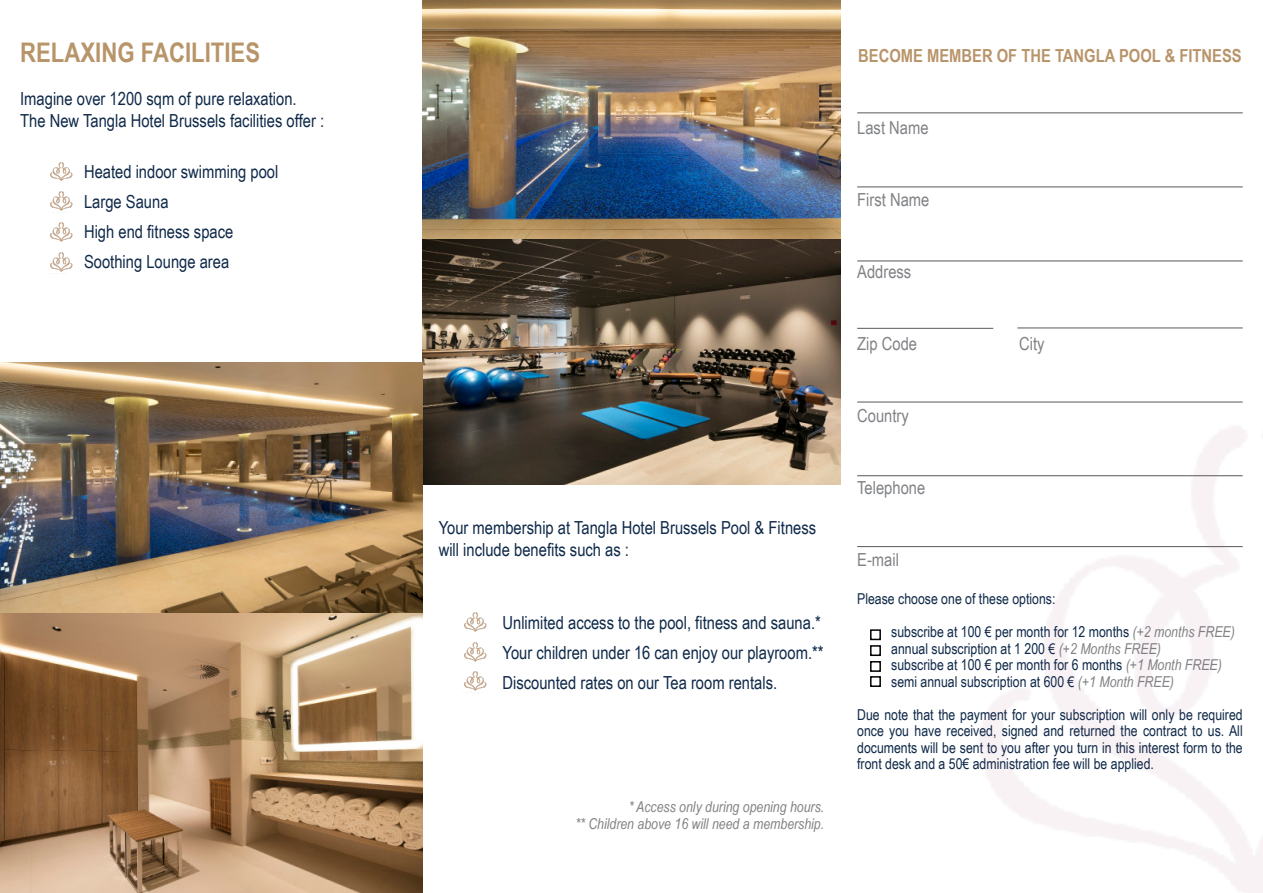
<style>
.page{position:relative;width:1263px;height:893px;background:#fff}
.page>*{position:absolute;margin:0;border:0;box-sizing:border-box;transform-origin:0 0}
.t1{font:700 27px "Arial Narrow";color:#b89469}
.t2{font:18px/30px "Arial Narrow";color:#0f2949}
.t3{font:18px "Arial Narrow";color:#808285}
.t4{font:700 18px "Arial Narrow";color:#b89469}
.t5{font:15px/16.5px "Arial Narrow";color:#0f2949;text-align:justify}
.t6{font:italic 15px "Arial Narrow";color:#808285}
.s1{font-style:italic;color:#808285}
</style>
<div class="page">
<hr style="left:857px;top:113px;width:386px;height:1px;background:#57585a">
<hr style="left:857px;top:475px;width:386px;height:1px;background:#57585a">
<hr style="left:857px;top:402px;width:386px;height:1px;background:#57585a">
<hr style="left:857px;top:546px;width:386px;height:1px;background:#57585a">
<hr style="left:857px;top:261px;width:386px;height:1px;background:#57585a">
<hr style="left:857px;top:187px;width:386px;height:1px;background:#57585a">
<hr style="left:857px;top:328px;width:136px;height:1px;background:#57585a">
<hr style="left:1017px;top:328px;width:226px;height:1px;background:#57585a">
<img style="left:422px;top:0;width:419px;height:485px">
<img style="left:0;top:362px;width:422px;height:531px">
<img style="left:50px;top:191px;width:23px;height:20px">
<img style="left:464px;top:612px;width:23px;height:20px">
<img style="left:50px;top:162px;width:23px;height:19px">
<img style="left:50px;top:222px;width:23px;height:20px">
<img style="left:50px;top:252px;width:23px;height:20px">
<div style="left:870px;top:676px;width:11px;height:11px;border:2px solid #000"></div>
<div style="left:870px;top:645px;width:11px;height:11px;border:2px solid #000"></div>
<div style="left:870px;top:629px;width:11px;height:11px;border:2px solid #000"></div>
<div style="left:870px;top:661px;width:11px;height:11px;border:2px solid #000"></div>
<img style="left:464px;top:642px;width:23px;height:20px">
<img style="left:464px;top:671px;width:23px;height:20px">
<img style="left:941px;top:401px;width:322px;height:492px">
<p class="t1" style="left:20px;top:32px;width:241px">RELAXING FACILITIES</p>
<p class="t2" style="left:20px;top:83px;width:278px">Imagine over 1200 sqm of pure relaxation.</p>
<p class="t2" style="left:20px;top:105px;width:305px">The New Tangla Hotel Brussels facilities offer :</p>
<p class="t2" style="left:84px;top:156px;width:196px">Heated indoor swimming pool<br>Large Sauna<br>High end fitness space<br>Soothing Lounge area</p>
<p class="t2" style="left:439px;top:517px;width:379px;line-height:21.6px">Your membership at Tangla Hotel Brussels Pool &amp; Fitness will include benefits such as :</p>
<p class="t2" style="left:502px;top:607px;width:323px">Unlimited access to the pool, fitness and sauna.*<br>Your children under 16 can enjoy our playroom.**<br>Discounted rates on our Tea room rentals.</p>
<p class="t6" style="left:629px;top:797px;width:197px">* Access only during opening hours.</p>
<p class="t6" style="left:575px;top:813px;width:250px">** Children above 16 will need a membership.</p>
<p class="t4" style="left:858px;top:42px;width:385px">BECOME MEMBER OF THE TANGLA POOL &amp; FITNESS</p>
<p class="t3" style="left:857px;top:114px;width:73px">Last Name</p>
<p class="t3" style="left:857px;top:186px;width:74px">First Name</p>
<p class="t3" style="left:857px;top:258px;width:56px">Address</p>
<p class="t3" style="left:857px;top:330px;width:61px">Zip Code</p>
<p class="t3" style="left:1019px;top:330px;width:27px">City</p>
<p class="t3" style="left:857px;top:402px;width:53px">Country</p>
<p class="t3" style="left:857px;top:474px;width:70px">Telephone</p>
<p class="t3" style="left:857px;top:546px;width:43px">E-mail</p>
<p class="t5" style="left:857px;top:590px;width:200px">Please choose one of these options:</p>
<p class="t5" style="left:891px;top:623px;width:345px">subscribe at 100 € per month for 12 months <span class="s1">(+2 months FREE)</span></p>
<p class="t5" style="left:891px;top:639px;width:271px">annual subscription at 1 200 € <span class="s1">(+2 Months FREE)</span></p>
<p class="t5" style="left:891px;top:656px;width:332px">subscribe at 100 € per month for 6 months <span class="s1">(+1 Month FREE)</span></p>
<p class="t5" style="left:891px;top:672px;width:284px">semi annual subscription at 600 € <span class="s1">(+1 Month FREE)</span></p>
<p class="t5" style="left:857px;top:705px;width:387px">Due note that the payment for your subscription will only be required once you have received, signed and returned the contract to us. All documents will be sent to you after you turn in this interest form to the front desk and a 50€ administration fee will be applied.</p>
</div>
